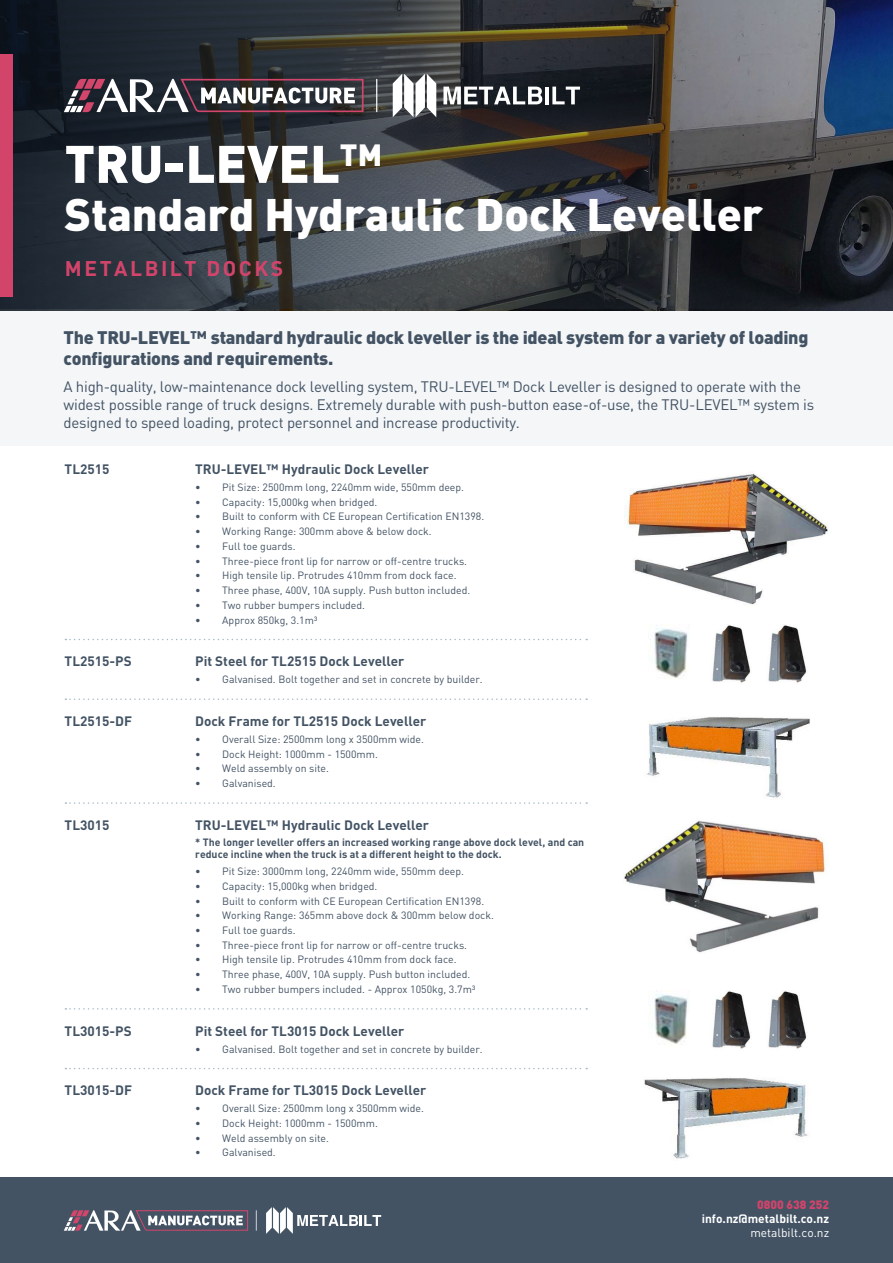
<style>
.page{position:relative;width:893px;height:1263px;background:#fff}
.page>*{position:absolute;margin:0;border:0;box-sizing:border-box;transform-origin:0 0}
.t1{font:900 52.05px "DIN";color:#fff}
.t2{font:900 45px "DIN";color:#fff}
.t3{font:700 21px "DIN";letter-spacing:.12em;color:#d3446b}
.t4{font:900 18px/21.6px "DIN";letter-spacing:-.015em;color:#435364}
.t5{font:15px/18px "DIN";letter-spacing:-.015em;color:#435364}
.t6{font:700 13.5px "DIN";color:#435364}
.t7{font:700 12px "DIN";color:#fff}
.t8{font:12px "DIN";color:#fff}
.t9{font:900 12px "DIN";color:#d3446b}
.t10{font:10.5px "DIN";color:#435364}
.t11{font:700 10.5px/12px "DIN";color:#435364}
</style>
<div class="page">
<div style="left:0;top:1178px;width:893px;height:85px;background:#435364"></div>
<svg style="left:266px;top:1207px;width:115px;height:27px"></svg>
<svg style="left:65px;top:1210px;width:183px;height:21px"></svg>
<svg style="left:256px;top:1210px;width:1px;height:21px"></svg>
<div style="left:0;top:310px;width:893px;height:136px;background:#f4f6f8"></div>
<svg style="left:65px;top:639px;width:522px;height:1px"></svg>
<svg style="left:65px;top:698px;width:522px;height:2px"></svg>
<svg style="left:65px;top:802px;width:522px;height:2px"></svg>
<svg style="left:65px;top:1008px;width:522px;height:1px"></svg>
<svg style="left:65px;top:1068px;width:522px;height:1px"></svg>
<img style="left:624px;top:473px;width:204px;height:132px">
<img style="left:647px;top:717px;width:163px;height:81px">
<img style="left:644px;top:1078px;width:164px;height:81px">
<img style="left:624px;top:821px;width:202px;height:132px">
<img style="left:654px;top:994px;width:35px;height:51px">
<img style="left:654px;top:628px;width:35px;height:51px">
<img style="left:712px;top:991px;width:39px;height:58px">
<img style="left:712px;top:625px;width:39px;height:58px">
<img style="left:768px;top:991px;width:39px;height:58px">
<img style="left:768px;top:625px;width:39px;height:58px">
<svg style="left:860px;top:0;width:33px;height:309px;background:#1f314e"></svg>
<svg style="left:0;top:0;width:860px;height:310px;background:#373b40"></svg>
<div style="left:0;top:54px;width:13px;height:243px;background:#d3446b"></div>
<svg style="left:443px;top:87px;width:99px;height:17px"></svg>
<hr style="left:545px;top:87px;width:4px;height:17px;background:#fff">
<svg style="left:552px;top:87px;width:28px;height:17px"></svg>
<svg style="left:393px;top:74px;width:43px;height:43px"></svg>
<svg style="left:66px;top:79px;width:298px;height:33px"></svg>
<hr style="left:376px;top:79px;width:1px;height:33px;background:#fff">
<p class="t1" style="left:65px;top:129px;width:319px">TRU-LEVEL<sup>TM</sup></p>
<p class="t2" style="left:65px;top:184px;width:700px">Standard Hydraulic Dock Leveller</p>
<p class="t3" style="left:65px;top:255px;width:220px">METALBILT DOCKS</p>
<p class="t4" style="left:64px;top:325px;width:746px">The TRU-LEVEL™ standard hydraulic dock leveller is the ideal system for a variety of loading configurations and requirements.</p>
<p class="t5" style="left:64px;top:377px;width:752px">A high-quality, low-maintenance dock levelling system, TRU-LEVEL™ Dock Leveller is designed to operate with the widest possible range of truck designs. Extremely durable with push-button ease-of-use, the TRU-LEVEL™ system is designed to speed loading, protect personnel and increase productivity.</p>
<p class="t6" style="left:65px;top:460px;width:46px">TL2515</p>
<p class="t6" style="left:195px;top:460px;width:235px">TRU-LEVEL™ Hydraulic Dock Leveller</p>
<p class="t10" style="left:195px;top:481px;width:270px">• Pit Size: 2500mm long, 2240mm wide, 550mm deep.</p>
<p class="t10" style="left:195px;top:495px;width:184px">• Capacity: 15,000kg when bridged.</p>
<p class="t10" style="left:195px;top:510px;width:290px">• Built to conform with CE European Certification EN1398.</p>
<p class="t10" style="left:195px;top:525px;width:238px">• Working Range: 300mm above &amp; below dock.</p>
<p class="t10" style="left:195px;top:539px;width:102px">• Full toe guards.</p>
<p class="t10" style="left:195px;top:554px;width:273px">• Three-piece front lip for narrow or off-centre trucks.</p>
<p class="t10" style="left:195px;top:569px;width:263px">• High tensile lip. Protrudes 410mm from dock face.</p>
<p class="t10" style="left:195px;top:584px;width:276px">• Three phase, 400V, 10A supply. Push button included.</p>
<p class="t10" style="left:195px;top:598px;width:171px">• Two rubber bumpers included.</p>
<p class="t10" style="left:195px;top:613px;width:124px">• Approx 850kg, 3.1m³</p>
<p class="t6" style="left:65px;top:653px;width:69px">TL2515-PS</p>
<p class="t6" style="left:195px;top:653px;width:211px">Pit Steel for TL2515 Dock Leveller</p>
<p class="t10" style="left:195px;top:673px;width:289px">• Galvanised. Bolt together and set in concrete by builder.</p>
<p class="t6" style="left:65px;top:712px;width:69px">TL2515-DF</p>
<p class="t6" style="left:195px;top:712px;width:233px">Dock Frame for TL2515 Dock Leveller</p>
<p class="t10" style="left:195px;top:732px;width:230px">• Overall Size: 2500mm long x 3500mm wide.</p>
<p class="t10" style="left:195px;top:747px;width:184px">• Dock Height: 1000mm - 1500mm.</p>
<p class="t10" style="left:195px;top:762px;width:135px">• Weld assembly on site.</p>
<p class="t10" style="left:195px;top:777px;width:82px">• Galvanised.</p>
<p class="t6" style="left:65px;top:816px;width:46px">TL3015</p>
<p class="t6" style="left:195px;top:816px;width:235px">TRU-LEVEL™ Hydraulic Dock Leveller</p>
<p class="t11" style="left:195px;top:836px;width:391px">* The longer leveller offers an increased working range above dock level, and can reduce incline when the truck is at a different height to the dock.</p>
<p class="t10" style="left:195px;top:865px;width:270px">• Pit Size: 3000mm long, 2240mm wide, 550mm deep.</p>
<p class="t10" style="left:195px;top:879px;width:184px">• Capacity: 15,000kg when bridged.</p>
<p class="t10" style="left:195px;top:894px;width:290px">• Built to conform with CE European Certification EN1398.</p>
<p class="t10" style="left:195px;top:909px;width:300px">• Working Range: 365mm above dock &amp; 300mm below dock.</p>
<p class="t10" style="left:195px;top:923px;width:102px">• Full toe guards.</p>
<p class="t10" style="left:195px;top:938px;width:273px">• Three-piece front lip for narrow or off-centre trucks.</p>
<p class="t10" style="left:195px;top:953px;width:263px">• High tensile lip. Protrudes 410mm from dock face.</p>
<p class="t10" style="left:195px;top:968px;width:276px">• Three phase, 400V, 10A supply. Push button included.</p>
<p class="t10" style="left:195px;top:982px;width:282px">• Two rubber bumpers included. - Approx 1050kg, 3.7m³</p>
<p class="t6" style="left:65px;top:1022px;width:69px">TL3015-PS</p>
<p class="t6" style="left:195px;top:1022px;width:211px">Pit Steel for TL3015 Dock Leveller</p>
<p class="t10" style="left:195px;top:1042px;width:289px">• Galvanised. Bolt together and set in concrete by builder.</p>
<p class="t6" style="left:65px;top:1082px;width:69px">TL3015-DF</p>
<p class="t6" style="left:195px;top:1082px;width:233px">Dock Frame for TL3015 Dock Leveller</p>
<p class="t10" style="left:195px;top:1102px;width:230px">• Overall Size: 2500mm long x 3500mm wide.</p>
<p class="t10" style="left:195px;top:1117px;width:184px">• Dock Height: 1000mm - 1500mm.</p>
<p class="t10" style="left:195px;top:1131px;width:135px">• Weld assembly on site.</p>
<p class="t10" style="left:195px;top:1146px;width:82px">• Galvanised.</p>
<p class="t9" style="left:757px;top:1196px;width:74px">0800 638 252</p>
<p class="t7" style="left:702px;top:1211px;width:129px">info.nz@metalbilt.co.nz</p>
<p class="t8" style="left:750px;top:1225px;width:80px">metalbilt.co.nz</p>
</div>
